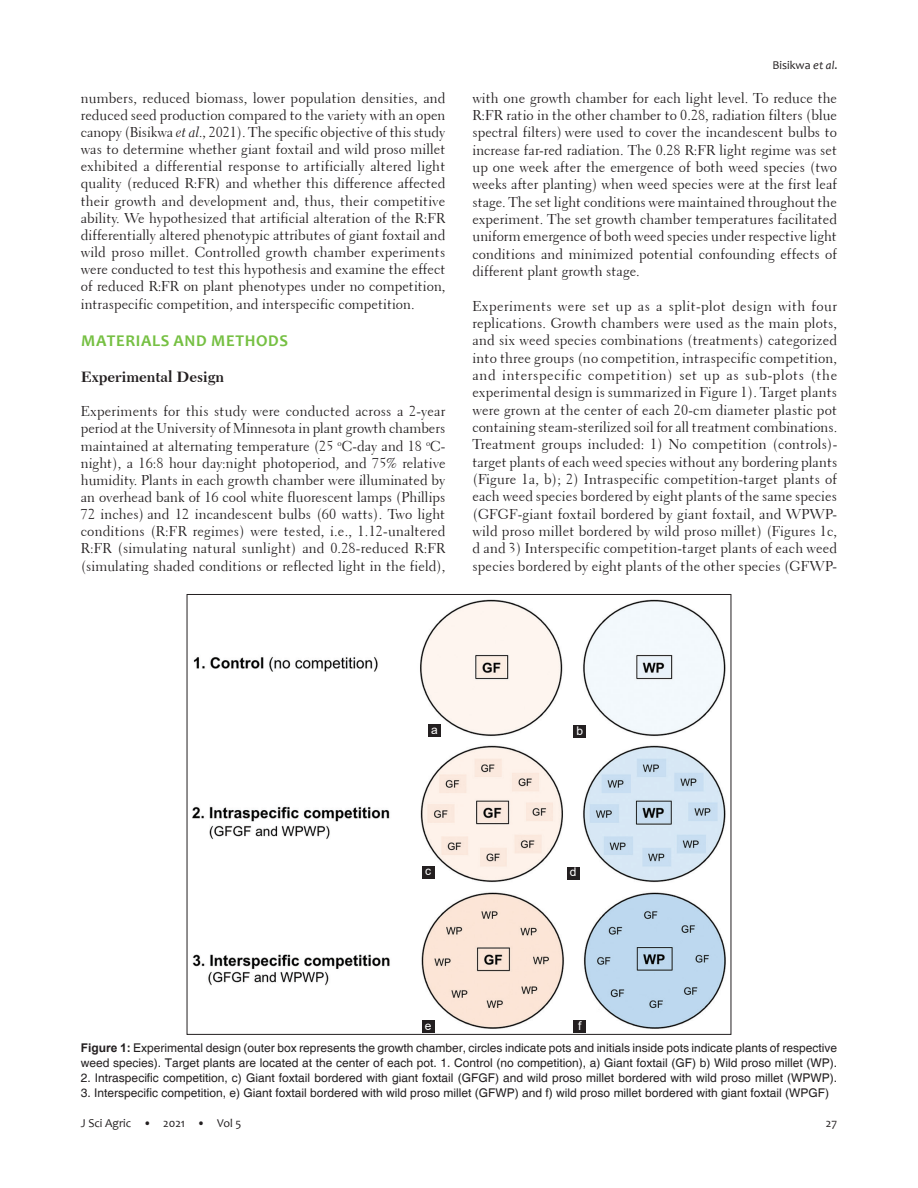
<style>
.page{position:relative;width:918px;height:1188px;background:#fff}
.page>*{position:absolute;margin:0;border:0;box-sizing:border-box;transform-origin:0 0}
.t1{font:700 16.5px "Candara";letter-spacing:.04em;color:#76c043}
.t2{font:700 15.75px "Transitional 511 BT";color:#231f20}
.TX{font:14.25px/17.4px "Transitional 521 BT Roman A";color:#231f20;text-align:justify}
.FGC{font:12px/15px "Helvetica";color:#231f20}
.RF{font:12px "Candara";color:#231f20}
.LABEL{font:12px "Arial";color:#fff}
.s1{font-family:"Transitional 521 BT Cursive A"}
.s2{font-style:italic}
.s3{font-weight:700}
</style>
<div class="page">
<img style="left:192px;top:599px;width:534px;height:430px">
<div style="left:428px;top:724px;width:13px;height:13px;background:#231f20"></div>
<div style="left:422px;top:866px;width:13px;height:13px;background:#231f20"></div>
<div style="left:422px;top:1021px;width:13px;height:12px;background:#231f20"></div>
<div style="left:573px;top:1021px;width:13px;height:12px;background:#231f20"></div>
<div style="left:573px;top:725px;width:13px;height:13px;background:#231f20"></div>
<div style="left:567px;top:867px;width:13px;height:12px;background:#231f20"></div>
<p class="TX" style="left:81px;top:89px;width:366px">numbers, reduced biomass, lower population densities, and reduced seed production compared to the variety with an open canopy (Bisikwa <span class="s1">et al.,</span> 2021). The specific objective of this study was to determine whether giant foxtail and wild proso millet exhibited a differential response to artificially altered light quality (reduced R:FR) and whether this difference affected their growth and development and, thus, their competitive ability. We hypothesized that artificial alteration of the R:FR differentially altered phenotypic attributes of giant foxtail and wild proso millet. Controlled growth chamber experiments were conducted to test this hypothesis and examine the effect of reduced R:FR on plant phenotypes under no competition, intraspecific competition, and interspecific competition.</p>
<h1 class="t1" style="left:81px;top:330px;width:209px">MATERIALS AND METHODS</h1>
<h2 class="t2" style="left:81px;top:367px;width:145px">Experimental Design</h2>
<p class="TX" style="left:81px;top:403px;width:366px">Experiments for this study were conducted across a 2-year period at the University of Minnesota in plant growth chambers maintained at alternating temperature (25 <sup>o</sup>C-day and 18 <sup>o</sup>C&shy;night), a 16:8 hour day:night photoperiod, and 75% relative humidity. Plants in each growth chamber were illuminated by an overhead bank of 16 cool white fluorescent lamps (Phillips 72 inches) and 12 incandescent bulbs (60 watts). Two light conditions (R:FR regimes) were tested, i.e., 1.12-unaltered R:FR (simulating natural sunlight) and 0.28-reduced R:FR (simulating shaded conditions or reflected light in the field),</p>
<p class="RF" style="left:772px;top:58px;width:66px">Bisikwa <span class="s2">et al</span>.</p>
<p class="TX" style="left:472px;top:89px;width:366px">with one growth chamber for each light level. To reduce the R:FR ratio in the other chamber to 0.28, radiation filters (blue spectral filters) were used to cover the incandescent bulbs to increase far-red radiation. The 0.28 R:FR light regime was set up one week after the emergence of both weed species (two weeks after planting) when weed species were at the first leaf stage. The set light conditions were maintained throughout the experiment. The set growth chamber temperatures facilitated uniform emergence of both weed species under respective light conditions and minimized potential confounding effects of different plant growth stage.</p>
<p class="TX" style="left:472px;top:297px;width:366px">Experiments were set up as a split-plot design with four replications. Growth chambers were used as the main plots, and six weed species combinations (treatments) categorized into three groups (no competition, intraspecific competition, and interspecific competition) set up as sub-plots (the experimental design is summarized in Figure 1). Target plants were grown at the center of each 20-cm diameter plastic pot containing steam-sterilized soil for all treatment combinations.<br>Treatment groups included: 1) No competition (controls)- target plants of each weed species without any bordering plants (Figure 1a, b); 2) Intraspecific competition-target plants of each weed species bordered by eight plants of the same species (GFGF-giant foxtail bordered by giant foxtail, and WPWP&shy;wild proso millet bordered by wild proso millet) (Figures 1c, d and 3) Interspecific competition-target plants of each weed species bordered by eight plants of the other species (GFWP-</p>
<p class="LABEL" style="left:431px;top:722px;width:8px">a</p>
<p class="LABEL" style="left:425px;top:863px;width:7px">c</p>
<p class="LABEL" style="left:576px;top:723px;width:8px">b</p>
<p class="LABEL" style="left:570px;top:864px;width:8px">d</p>
<p class="LABEL" style="left:425px;top:1018px;width:8px">e</p>
<p class="LABEL" style="left:578px;top:1018px;width:5px">f</p>
<p class="FGC" style="left:81px;top:1041px;width:758px"><span class="s3">Figure 1:</span> Experimental design (outer box represents the growth chamber, circles indicate pots and initials inside pots indicate plants of respective weed species). Target plants are located at the center of each pot. 1. Control (no competition), a) Giant foxtail (GF) b) Wild proso millet (WP).</p>
<p class="FGC" style="left:81px;top:1071px;width:758px">2. Intraspecific competition, c) Giant foxtail bordered with giant foxtail (GFGF) and wild proso millet bordered with wild proso millet (WPWP).</p>
<p class="FGC" style="left:81px;top:1086px;width:750px">3. Interspecific competition, e) Giant foxtail bordered with wild proso millet (GFWP) and f) wild proso millet bordered with giant foxtail (WPGF)</p>
<p class="RF" style="left:81px;top:1115px;width:162px">J Sci Agric • 2021 • Vol 5</p>
<p class="RF" style="left:826px;top:1115px;width:13px">27</p>
</div>
